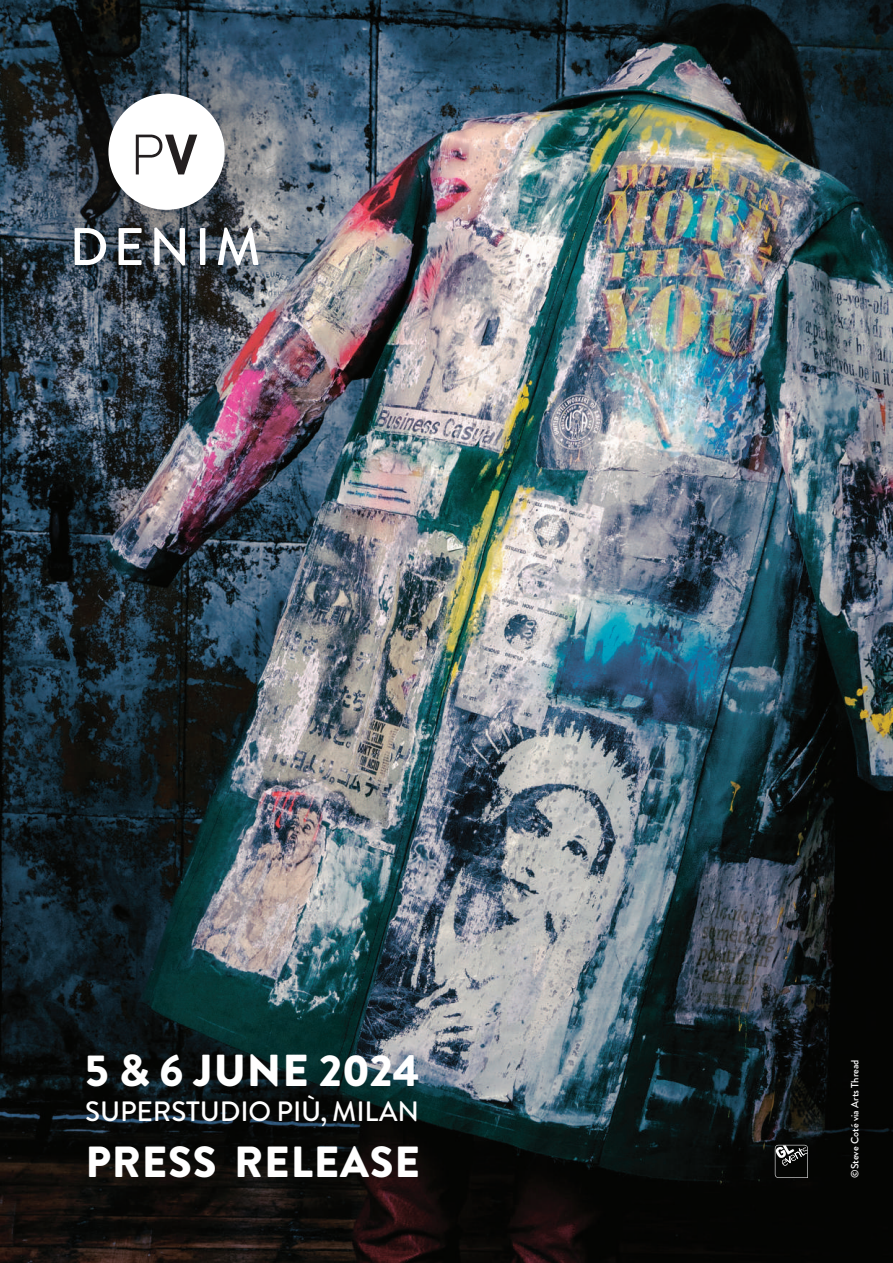
<style>
.page{position:relative;width:893px;height:1263px;background:#fff}
.page>*{position:absolute;margin:0;border:0;box-sizing:border-box;transform-origin:0 0}
.t1{font:900 44.7px "Brandon Grotesque";letter-spacing:.01em;color:#fff}
.t2{font:900 43.5px "Brandon Grotesque";letter-spacing:.02em;color:#fff}
.t3{font:500 27.9px "Brandon Grotesque";letter-spacing:-.005em;color:#fff}
.t4{font:500 10.5px "Brandon Grotesque";color:#fff}
</style>
<div class="page">
<img style="left:0;top:0;width:893px;height:1263px">
<svg style="left:775px;top:1145px;width:33px;height:33px"></svg>
<img style="left:0;top:0;width:384px;height:404px">
<div style="left:108px;top:94px;width:117px;height:116px;background:#fff;border-radius:50%"></div>
<svg style="left:75px;top:228px;width:31px;height:37px"></svg>
<svg style="left:118px;top:228px;width:24px;height:37px"></svg>
<svg style="left:154px;top:228px;width:31px;height:37px"></svg>
<div style="left:200px;top:228px;width:5px;height:37px;background:#fff"></div>
<svg style="left:218px;top:228px;width:40px;height:37px"></svg>
<svg style="left:136px;top:134px;width:61px;height:40px"></svg>
<h1 class="t1" style="left:85px;top:1039px;width:336px">5 &amp; 6 JUNE 2024</h1>
<h3 class="t3" style="left:85px;top:1092px;width:336px">SUPERSTUDIO PIÙ, MILAN</h3>
<h2 class="t2" style="left:85px;top:1131px;width:336px">PRESS RELEASE</h2>
<p class="t4" style="left:847px;top:1178px;width:120px;rotate:-90deg">©Steve Coté via Arts Thread</p>
</div>
